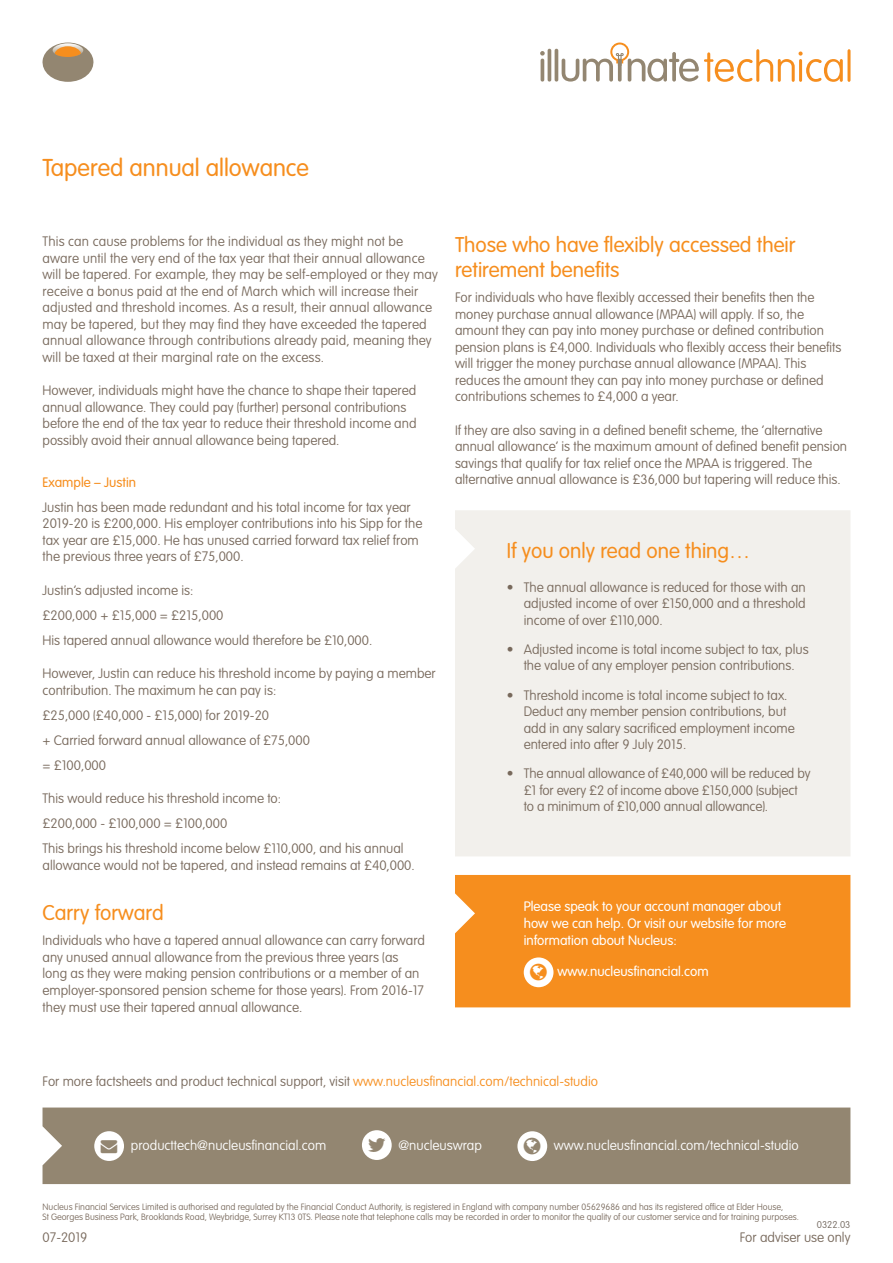
<style>
.page{position:relative;width:893px;height:1263px;background:#fff}
.page>*{position:absolute;margin:0;border:0;box-sizing:border-box;transform-origin:0 0}
.Section_sub_header_l{font:300 24px "VAG Rounded Std";color:#f68e1e}
.Section_sub_header_m{font:300 21px/25.2px "VAG Rounded Std";color:#f68e1e}
.Body_copy{font:100 13.5px/16.5px "VAG Rounded Std";color:#78695c}
.t1{font:300 13.5px/17.2px "VAG Rounded Std";color:#fff}
.Body_copy-2{font:100 13.5px "VAG Rounded Std";color:#796a5d}
.Body_copy-3{font:100 13.5px "VAG Rounded Std";color:#fff}
.Section_sub_header_s{font:300 13.5px "VAG Rounded Std";color:#f68e1e}
.t2{font:100 9.75px "VAG Rounded Std";color:#70655c}
.t3{font:100 9px/10.8px "VAG Rounded Std";color:#796a5d}
.s1{color:#f68e1e}
</style>
<div class="page">
<svg style="left:540px;top:51px;width:5px;height:31px"></svg>
<hr style="left:548px;top:49px;width:3px;height:33px;background:#938671;border-radius:2px">
<hr style="left:555px;top:49px;width:3px;height:33px;background:#938671;border-radius:2px">
<svg style="left:562px;top:43px;width:281px;height:39px"></svg>
<hr style="left:847px;top:49px;width:3px;height:33px;background:#f68e1e;border-radius:2px">
<svg style="left:42px;top:43px;width:52px;height:39px"></svg>
<div style="left:455px;top:875px;width:395px;height:132px;background:#f68e1e"></div>
<div style="left:524px;top:957px;width:29px;height:30px;background:#fff;border-radius:50%"></div>
<div style="left:455px;top:510px;width:395px;height:346px;background:#f2f0ec"></div>
<div style="left:43px;top:1107px;width:807px;height:77px;background:#938671"></div>
<div style="left:517px;top:1131px;width:30px;height:30px;background:#fff;border-radius:50%"></div>
<div style="left:362px;top:1130px;width:30px;height:30px;background:#fff;border-radius:50%"></div>
<div style="left:94px;top:1131px;width:30px;height:30px;background:#fff;border-radius:50%"></div>
<p class="Section_sub_header_l" style="left:43px;top:154px;width:268px">Tapered annual allowance</p>
<p class="Body_copy" style="left:43px;top:234px;width:397px">This can cause problems for the individual as they might not be aware until the very end of the tax year that their annual allowance will be tapered. For example, they may be self-employed or they may receive a bonus paid at the end of March which will increase their adjusted and threshold incomes. As a result, their annual allowance may be tapered, but they may find they have exceeded the tapered annual allowance through contributions already paid, meaning they will be taxed at their marginal rate on the excess.</p>
<p class="Body_copy" style="left:43px;top:383px;width:375px">However, individuals might have the chance to shape their tapered annual allowance. They could pay (further) personal contributions before the end of the tax year to reduce their threshold income and possibly avoid their annual allowance being tapered.</p>
<p class="Section_sub_header_s" style="left:43px;top:474px;width:95px">Example – Justin</p>
<p class="Body_copy" style="left:43px;top:499px;width:381px">Justin has been made redundant and his total income for tax year 2019-20 is £200,000. His employer contributions into his Sipp for the tax year are £15,000. He has unused carried forward tax relief from the previous three years of £75,000.</p>
<p class="Body_copy" style="left:43px;top:582px;width:152px">Justin’s adjusted income is:</p>
<p class="Body_copy" style="left:43px;top:607px;width:182px">£200,000 + £15,000 = £215,000</p>
<p class="Body_copy" style="left:43px;top:632px;width:331px">His tapered annual allowance would therefore be £10,000.</p>
<p class="Body_copy" style="left:43px;top:666px;width:395px">However, Justin can reduce his threshold income by paying a member contribution. The maximum he can pay is:</p>
<p class="Body_copy" style="left:43px;top:707px;width:228px">£25,000 (£40,000 - £15,000) for 2019-20</p>
<p class="Body_copy" style="left:43px;top:732px;width:269px">+ Carried forward annual allowance of £75,000</p>
<p class="Body_copy" style="left:43px;top:757px;width:65px">= £100,000</p>
<p class="Body_copy" style="left:43px;top:791px;width:240px">This would reduce his threshold income to:</p>
<p class="Body_copy" style="left:43px;top:816px;width:186px">£200,000 - £100,000 = £100,000</p>
<p class="Body_copy" style="left:43px;top:841px;width:374px">This brings his threshold income below £110,000, and his annual allowance would not be tapered, and instead remains at £40,000.</p>
<p class="Section_sub_header_m" style="left:43px;top:901px;width:123px">Carry forward</p>
<p class="Body_copy" style="left:43px;top:933px;width:384px">Individuals who have a tapered annual allowance can carry forward any unused annual allowance from the previous three years (as long as they were making pension contributions or a member of an employer-sponsored pension scheme for those years). From 2016-17 they must use their tapered annual allowance.</p>
<p class="Section_sub_header_m" style="left:455px;top:233px;width:342px">Those who have flexibly accessed their retirement benefits</p>
<p class="Body_copy" style="left:455px;top:290px;width:388px">For individuals who have flexibly accessed their benefits then the money purchase annual allowance (MPAA) will apply. If so, the amount they can pay into money purchase or defined contribution pension plans is £4,000. Individuals who flexibly access their benefits will trigger the money purchase annual allowance (MPAA). This reduces the amount they can pay into money purchase or defined contributions schemes to £4,000 a year.</p>
<p class="Body_copy" style="left:455px;top:422px;width:394px">If they are also saving in a defined benefit scheme, the ‘alternative annual allowance’ is the maximum amount of defined benefit pension savings that qualify for tax relief once the MPAA is triggered. The alternative annual allowance is £36,000 but tapering will reduce this.</p>
<p class="Section_sub_header_m" style="left:507px;top:539px;width:245px">If you only read one thing…</p>
<p class="Body_copy" style="left:524px;top:579px;width:284px;text-align:justify;text-indent:-17px">• The annual allowance is reduced for those with an adjusted income of over £150,000 and a threshold income of over £110,000.</p>
<p class="Body_copy" style="left:507px;top:641px;width:303px;text-align:center">• Adjusted income is total income subject to tax, plus the value of any employer pension contributions.</p>
<p class="Body_copy" style="left:524px;top:687px;width:273px;text-indent:-17px">• Threshold income is total income subject to tax.<br>Deduct any member pension contributions, but add in any salary sacrificed employment income entered into after 9 July 2015.</p>
<p class="Body_copy" style="left:524px;top:766px;width:288px;text-indent:-17px">• The annual allowance of £40,000 will be reduced by £1 for every £2 of income above £150,000 (subject to a minimum of £10,000 annual allowance).</p>
<p class="t1" style="left:524px;top:898px;width:264px">Please speak to your account manager about how we can help. Or visit our website for more information about Nucleus:</p>
<p class="t1" style="left:558px;top:963px;width:153px">www.nucleusfinancial.com</p>
<p class="Body_copy-2" style="left:43px;top:1074px;width:557px">For more factsheets and product technical support, visit <span class="s1">www.nucleusfinancial.com/technical-studio</span></p>
<p class="Body_copy-3" style="left:131px;top:1137px;width:197px">producttech@nucleusfinancial.com</p>
<p class="Body_copy-3" style="left:398px;top:1137px;width:85px">@nucleuswrap</p>
<p class="Body_copy-3" style="left:554px;top:1137px;width:246px">www.nucleusfinancial.com/technical-studio</p>
<p class="t3" style="left:43px;top:1201px;width:758px">Nucleus Financial Services Limited is authorised and regulated by the Financial Conduct Authority, is registered in England with company number 05629686 and has its registered office at Elder House,<br>St Georges Business Park, Brooklands Road, Weybridge, Surrey KT13 0TS. Please note that telephone calls may be recorded in order to monitor the quality of our customer service and for training purposes.</p>
<p class="t2" style="left:817px;top:1219px;width:35px">0322.03</p>
<p class="Body_copy-2" style="left:43px;top:1229px;width:46px">07-2019</p>
<p class="Body_copy" style="left:740px;top:1229px;width:112px">For adviser use only</p>
</div>
